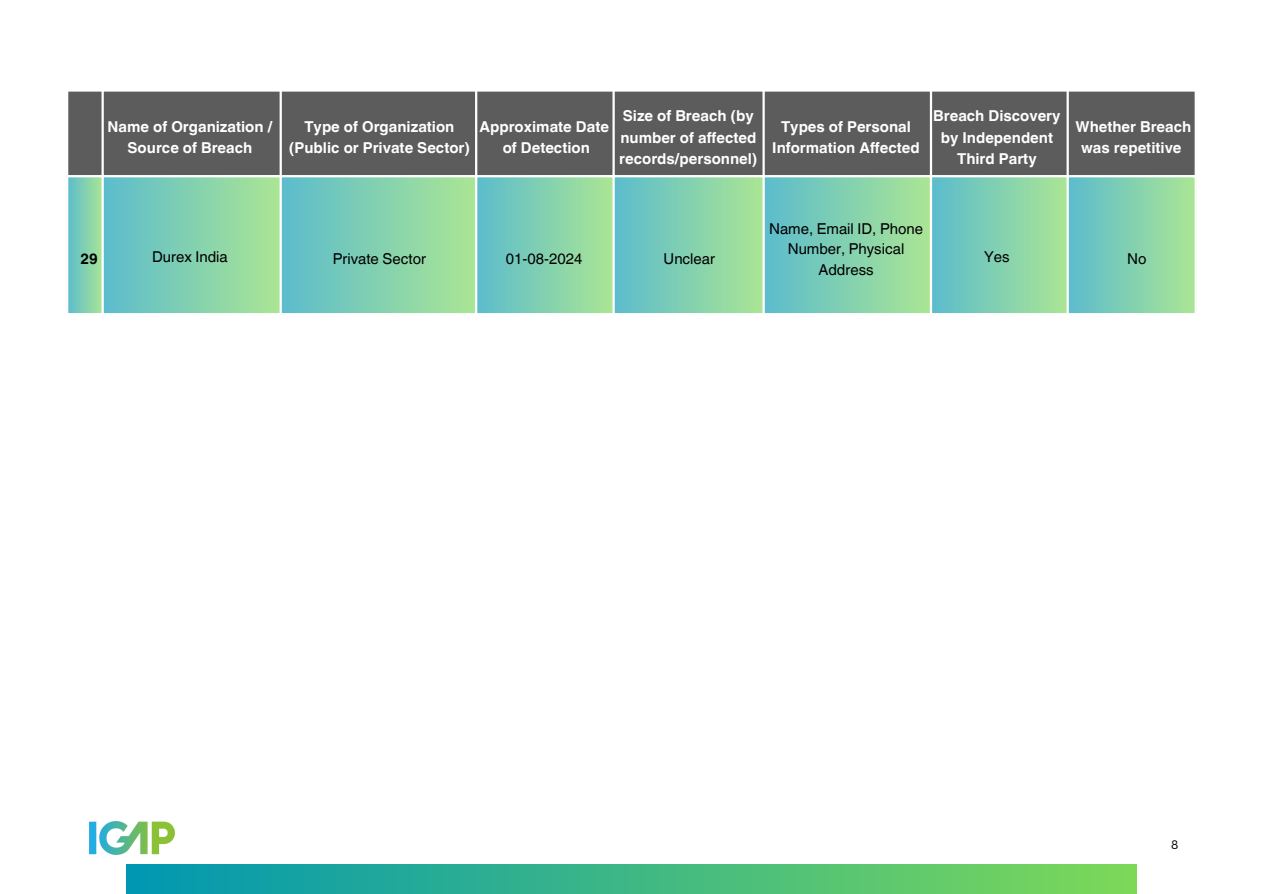
<style>
.page{position:relative;width:1263px;height:894px;background:#fff}
.page>*{position:absolute;margin:0;border:0;box-sizing:border-box;transform-origin:0 0}
.t1{font:700 15px/21.3px "Helvetica World";color:#fff;text-align:center}
.t2{font:15px/20.2px "Helvetica World";color:#000;text-align:center}
.t3{font:700 15px "Helvetica World";color:#000}
.t4{font:12px "Canva Sans";color:#000}
</style>
<div class="page">
<img style="left:89px;top:821px;width:86px;height:32px">
<div style="left:126px;top:864px;width:1011px;height:29px;background:linear-gradient(to right,#0097b2,#7dd958)"></div>
<div style="left:68px;top:92px;width:1127px;height:83px;background:#5c5c5c"></div>
<svg style="left:68px;top:177px;width:34px;height:136px;background:#85d1b3"></svg>
<div style="left:102px;top:176px;width:179px;height:138px;background:linear-gradient(to right,#5bbccd,#abe694)"></div>
<div style="left:280px;top:176px;width:196px;height:138px;background:linear-gradient(to right,#5bbcce,#abe594)"></div>
<div style="left:476px;top:176px;width:138px;height:138px;background:linear-gradient(to right,#5bbccd,#aae594)"></div>
<div style="left:613px;top:176px;width:151px;height:138px;background:linear-gradient(to right,#5bbcce,#abe694)"></div>
<div style="left:763px;top:176px;width:168px;height:138px;background:linear-gradient(to right,#5bbccd,#abe695)"></div>
<div style="left:931px;top:176px;width:137px;height:138px;background:linear-gradient(to right,#5bbccd,#abe694)"></div>
<div style="left:1067px;top:176px;width:129px;height:138px;background:linear-gradient(to right,#5bbcce,#abe694)"></div>
<hr style="left:102px;top:92px;width:2px;height:221px;background:#fff">
<hr style="left:280px;top:92px;width:2px;height:221px;background:#fff">
<hr style="left:475px;top:92px;width:2px;height:221px;background:#fff">
<hr style="left:612px;top:92px;width:3px;height:221px;background:#fff">
<hr style="left:762px;top:92px;width:3px;height:221px;background:#fff">
<hr style="left:930px;top:92px;width:2px;height:221px;background:#fff">
<hr style="left:1066px;top:92px;width:3px;height:221px;background:#fff">
<hr style="left:1195px;top:92px;width:2px;height:221px;background:#fff">
<hr style="left:66px;top:175px;width:1131px;height:2px;background:#fff">
<hr style="left:66px;top:313px;width:1131px;height:2px;background:#fff">
<h1 class="t1" style="left:108px;top:114px;width:166px">Name of Organization /<br>Source of Breach</h1>
<h1 class="t1" style="left:289px;top:114px;width:183px">Type of Organization (Public or Private Sector)</h1>
<h1 class="t1" style="left:479px;top:114px;width:131px">Approximate Date of Detection</h1>
<h1 class="t1" style="left:619px;top:104px;width:140px;text-align:left">Size of Breach (by number of affected records/personnel)</h1>
<h1 class="t1" style="left:772px;top:114px;width:149px">Types of Personal<br>Information Affected</h1>
<p class="t1" style="left:933px;top:104px;width:129px">Breach Discovery by Independent<br>Third Party</p>
<p class="t1" style="left:1075px;top:114px;width:117px">Whether Breach was repetitive</p>
<h1 class="t3" style="left:81px;top:246px;width:19px">29</h1>
<p class="t2" style="left:152px;top:247px;width:77px">Durex India</p>
<p class="t2" style="left:333px;top:249px;width:95px">Private Sector</p>
<p class="t2" style="left:506px;top:249px;width:78px">01-08-2024</p>
<p class="t2" style="left:664px;top:249px;width:53px">Unclear</p>
<p class="t2" style="left:769px;top:219px;width:155px">Name, Email ID, Phone<br>Number, Physical<br>Address</p>
<p class="t2" style="left:984px;top:247px;width:27px">Yes</p>
<p class="t2" style="left:1127px;top:249px;width:21px">No</p>
<h1 class="t4" style="left:1171px;top:835px;width:9px">8</h1>
</div>
